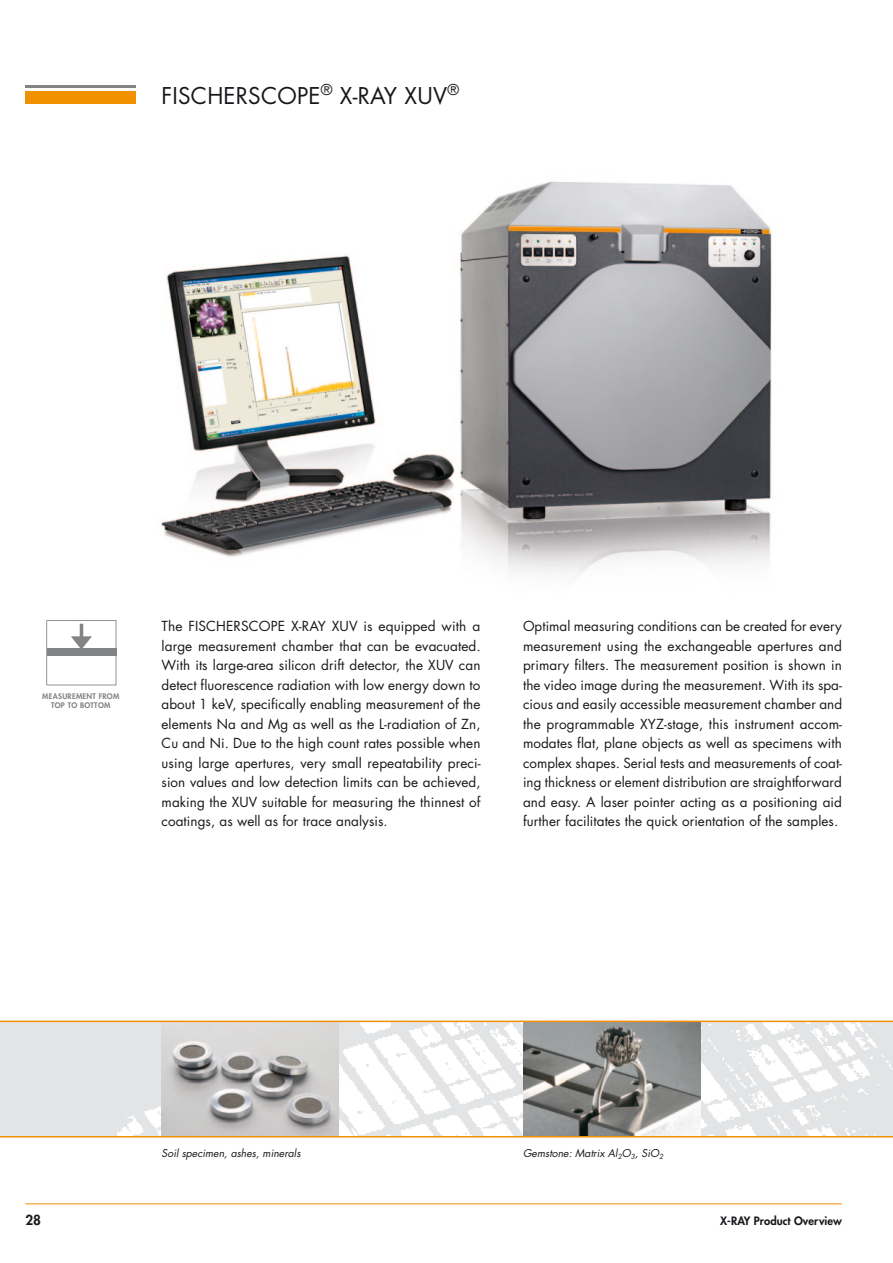
<style>
.page{position:relative;width:893px;height:1263px;background:#fff}
.page>*{position:absolute;margin:0;border:0;box-sizing:border-box;transform-origin:0 0}
.t1{font:22.5px "Futura Std";letter-spacing:.01em;color:#1a171c}
.t2{font:13.5px/19.5px "Futura Std";letter-spacing:.005em;color:#1a171c;text-align:justify}
.t3{font:800 13.5px "Futura Std";color:#1a171c}
.t4{font:800 11.25px "Futura Std";letter-spacing:.005em;color:#1a171c}
.t5{font:italic 10.5px "Futura Std";color:#1a171c}
.t6{font:800 7.5px/9px "Futura Std";letter-spacing:.04em;color:#828385;text-align:center}
</style>
<div class="page">
<hr style="left:26px;top:1203px;width:816px;height:1px;background:#f29100">
<div style="left:26px;top:91px;width:110px;height:13px;background:#f29100"></div>
<hr style="left:26px;top:85px;width:110px;height:2px;background:#828385">
<img style="left:161px;top:181px;width:611px;height:394px">
<svg style="left:46px;top:620px;width:70px;height:65px"></svg>
<img style="left:0;top:1022px;width:893px;height:114px">
<img style="left:523px;top:1022px;width:177px;height:114px">
<img style="left:162px;top:1022px;width:177px;height:114px">
<hr style="left:0;top:1020px;width:893px;height:2px;background:#f29100">
<hr style="left:0;top:1136px;width:893px;height:1px;background:#f29100">
<h1 class="t1" style="left:162px;top:81px;width:299px">FISCHERSCOPE<sup>®</sup> X-RAY XUV<sup>®</sup></h1>
<p class="t6" style="left:42px;top:691px;width:79px">MEASUREMENT FROM<br>TOP TO BOTTOM</p>
<p class="t2" style="left:162px;top:616px;width:321px">The FISCHERSCOPE X-RAY XUV is equipped with a large measurement chamber that can be evacuated.<br>With its large-area silicon drift detector, the XUV can detect fluorescence radiation with low energy down to about 1 keV, specifically enabling measurement of the elements Na and Mg as well as the L-radiation of Zn, Cu and Ni. Due to the high count rates possible when using large apertures, very small repeatability preci&shy;sion values and low detection limits can be achieved, making the XUV suitable for measuring the thinnest of coatings, as well as for trace analysis.</p>
<p class="t2" style="left:523px;top:616px;width:321px">Optimal measuring conditions can be created for every measurement using the exchangeable apertures and primary filters. The measurement position is shown in the video image during the measurement. With its spa&shy;cious and easily accessible measurement chamber and the programmable XYZ-stage, this instrument accom&shy;modates flat, plane objects as well as specimens with complex shapes. Serial tests and measurements of coat&shy;ing thickness or element distribution are straightforward and easy. A laser pointer acting as a positioning aid further facilitates the quick orientation of the samples.</p>
<p class="t5" style="left:162px;top:1146px;width:140px">Soil specimen, ashes, minerals</p>
<p class="t5" style="left:523px;top:1146px;width:142px">Gemstone: Matrix Al<sub>2</sub>O<sub>3</sub>, SiO<sub>2</sub></p>
<p class="t3" style="left:26px;top:1211px;width:17px">28</p>
<p class="t4" style="left:720px;top:1213px;width:123px">X-RAY Product Overview</p>
</div>
